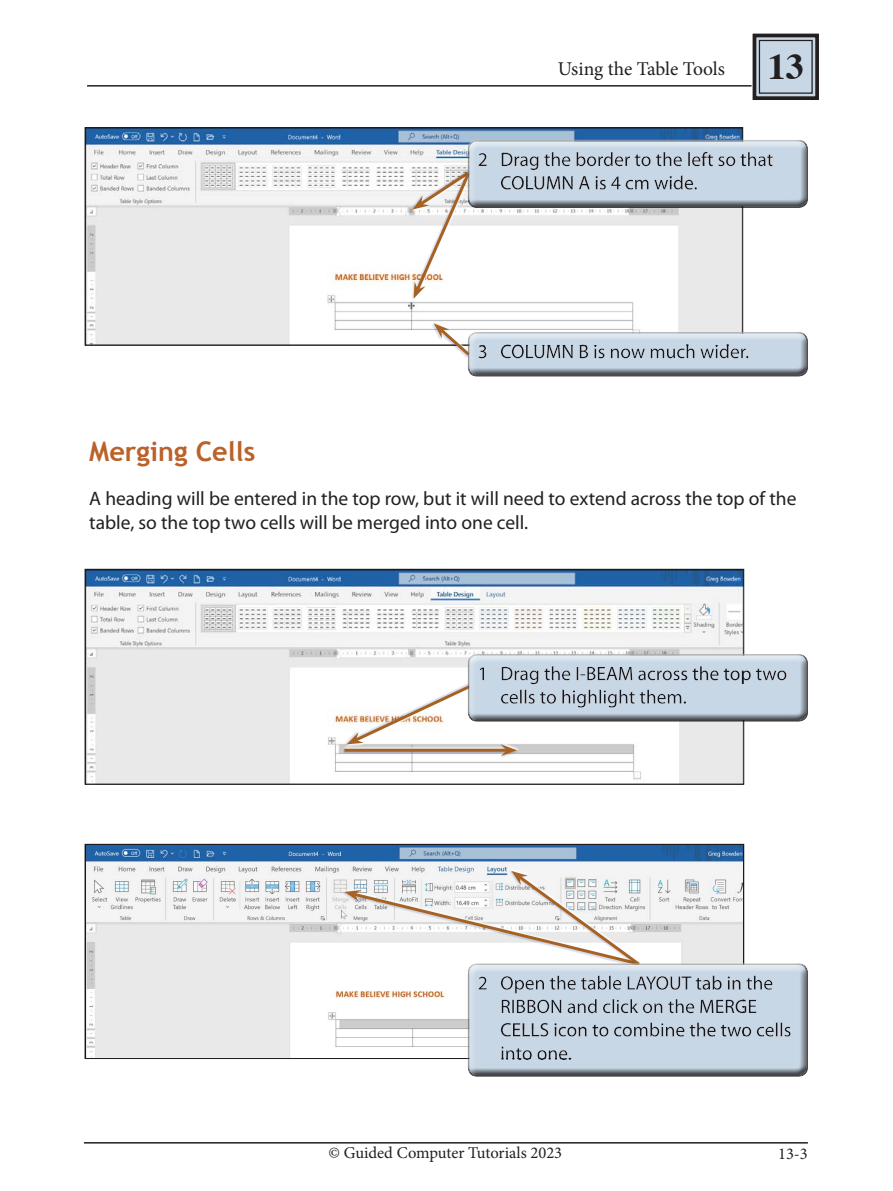
<style>
.page{position:relative;width:893px;height:1191px;background:#fff}
.page>*{position:absolute;margin:0;border:0;box-sizing:border-box;transform-origin:0 0}
.Index_section{font:700 36px "Times";color:#231f20}
.Sub-Head{font:700 27px "Trebuchet MS";color:#bb622a}
.Paragraph{font:19.5px/23.4px "Myriad Pro";color:#231f20}
.Body{font:19.5px "Minion Pro";letter-spacing:-.005em;color:#231f20}
.Body-2{font:16.5px "Minion Pro";color:#231f20}
</style>
<div class="page">
<hr style="left:84px;top:1142px;width:724px;height:1px;background:#231f20">
<hr style="left:87px;top:85px;width:665px;height:2px;background:#231f20">
<svg style="left:751px;top:33px;width:68px;height:67px;background:#a3aeb8"></svg>
<div style="left:759px;top:40px;width:54px;height:54px;border:1px solid #231f20"></div>
<img style="left:87px;top:129px;width:654px;height:214px">
<div style="left:432px;top:321px;width:39px;height:34px;background:#f4f4f4"></div>
<div style="left:431px;top:322px;width:40px;height:36px;background:#293793;opacity:.18"></div>
<img style="left:87px;top:571px;width:655px;height:211px">
<div style="left:85px;top:569px;width:659px;height:215px;border:1px solid #231f20"></div>
<div style="left:344px;top:683px;width:128px;height:62px;background:#293793;opacity:.18"></div>
<img style="left:87px;top:846px;width:655px;height:211px">
<div style="left:342px;top:743px;width:177px;height:15px;background:#293793;opacity:.18"></div>
<hr style="left:344px;top:748px;width:163px;height:3px;background:#a66223">
<svg style="left:434px;top:323px;width:310px;height:45px"></svg>
<div style="left:468px;top:332px;width:340px;height:39px;background:#bcbbbc"></div>
<div style="left:468px;top:333px;width:340px;height:44px;background:#231f20;opacity:.75"></div>
<svg style="left:347px;top:654px;width:398px;height:102px"></svg>
<div style="left:468px;top:655px;width:342px;height:68px;background:#231f20;opacity:.75"></div>
<svg style="left:344px;top:871px;width:401px;height:197px"></svg>
<div style="left:468px;top:963px;width:346px;height:114px;background:#231f20;opacity:.75"></div>
<div style="left:411px;top:170px;width:61px;height:130px;background:#293793;opacity:.18"></div>
<svg style="left:412px;top:140px;width:332px;height:159px"></svg>
<div style="left:468px;top:141px;width:340px;height:68px;background:#231f20;opacity:.75"></div>
<p class="Body" style="left:558px;top:56px;width:169px">Using the Table Tools</p>
<p class="Index_section" style="left:768px;top:33px;width:37px">13</p>
<p class="Sub-Head" style="left:89px;top:434px;width:167px">Merging Cells</p>
<p class="Paragraph" style="left:89px;top:487px;width:709px">A heading will be entered in the top row, but it will need to extend across the top of the table, so the top two cells will be merged into one cell.</p>
<p class="Body-2" style="left:328px;top:1141px;width:235px">© Guided Computer Tutorials 2023</p>
<p class="Body-2" style="left:778px;top:1142px;width:31px">13-3</p>
</div>
